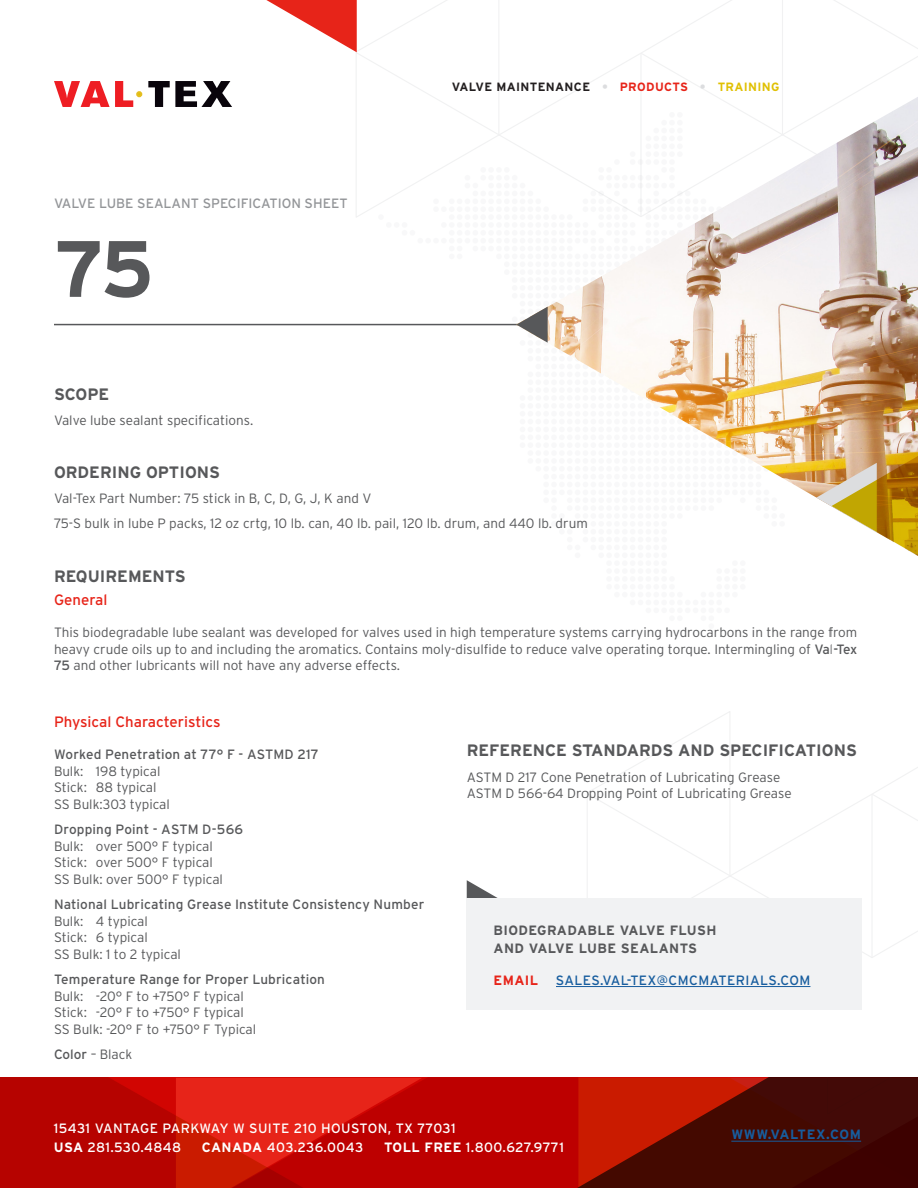
<style>
.page{position:relative;width:918px;height:1188px;background:#fff}
.page>*{position:absolute;margin:0;border:0;box-sizing:border-box;transform-origin:0 0}
.t1{font:700 79.65px "Interstate";color:#57585a}
.HEADING_1{font:700 16.5px "Interstate";color:#57585a}
.HEADING_2{font:15px "Interstate";color:#e72419}
.Body_Text{font:300 13.5px/16.5px "Interstate";color:#57585a}
.t2{font:13.5px/18.1px "Interstate";letter-spacing:.025em;color:#fff}
.Body_Text-2{font:13.5px/16.5px "Interstate";letter-spacing:.01em;color:#57585a}
.t3{font:700 13.5px/18.1px "Interstate";letter-spacing:.03em;color:#57585a}
.t4{font:13.5px "Interstate";color:#939598}
.t5{font:13.5px "Interstate";letter-spacing:.03em;color:#175d9e}
.t6{font:700 13.5px "Interstate";letter-spacing:.05em;color:#175d9e}
.t7{font:700 13.5px "Interstate";letter-spacing:.03em;color:#e72419}
.t8{font:700 12px "Interstate";letter-spacing:.03em;color:#231f20}
.s1{color:#dcdddf}
.s2{color:#e72419}
.s3{color:#e0c003}
.s4{font-weight:400}
.s5{font-weight:300}
.s6{font-weight:700}
</style>
<div class="page">
<svg style="left:640px;top:0;width:278px;height:97px"></svg>
<hr style="left:640px;top:54px;width:2px;height:163px;background:#dcdddf">
<hr style="left:54px;top:324px;width:808px;height:1px;background:#57585a">
<img style="left:516px;top:97px;width:402px;height:401px">
<svg style="left:516px;top:307px;width:32px;height:36px"></svg>
<svg style="left:587px;top:795px;width:331px;height:162px"></svg>
<svg style="left:587px;top:711px;width:144px;height:166px"></svg>
<svg style="left:870px;top:767px;width:48px;height:110px"></svg>
<hr style="left:871px;top:795px;width:2px;height:163px;background:#dcdddf">
<img style="left:816px;top:334px;width:102px;height:222px">
<svg style="left:467px;top:880px;width:31px;height:18px"></svg>
<div style="left:467px;top:898px;width:395px;height:112px;background:#f1f2f3"></div>
<hr style="left:556px;top:986px;width:254px;height:1px;background:#175d9e">
<svg style="left:0;top:1078px;width:499px;height:110px;background:#c50b05"></svg>
<svg style="left:499px;top:1078px;width:419px;height:110px;background:#780a01"></svg>
<hr style="left:731px;top:1141px;width:130px;height:1px;background:#175d9e">
<svg style="left:54px;top:81px;width:88px;height:26px"></svg>
<svg style="left:148px;top:0;width:352px;height:136px"></svg>
<p class="t4" style="left:54px;top:196px;width:295px">VALVE LUBE SEALANT SPECIFICATION SHEET</p>
<p class="t1" style="left:54px;top:224px;width:101px">75</p>
<p class="t8" style="left:452px;top:80px;width:329px">VALVE MAINTENANCE <span class="s1">•</span> <span class="s2">PRODUCTS</span> <span class="s1">•</span> <span class="s3">TRAINING</span></p>
<p class="HEADING_1" style="left:54px;top:385px;width:57px">SCOPE</p>
<p class="Body_Text" style="left:54px;top:412px;width:201px">Valve lube sealant specifications.</p>
<p class="HEADING_1" style="left:54px;top:463px;width:168px">ORDERING OPTIONS</p>
<p class="Body_Text" style="left:54px;top:490px;width:319px">Val-Tex Part Number: 75 stick in B, C, D, G, J, K and V</p>
<p class="Body_Text" style="left:54px;top:515px;width:535px">75-S bulk in lube P packs, 12 oz crtg, 10 lb. can, 40 lb. pail, 120 lb. drum, and 440 lb. drum</p>
<p class="HEADING_1" style="left:54px;top:567px;width:133px">REQUIREMENTS</p>
<p class="HEADING_2" style="left:54px;top:591px;width:55px">General</p>
<p class="Body_Text" style="left:54px;top:624px;width:805px;text-align:justify">This biodegradable lube sealant was developed for valves used in high temperature systems carrying hydrocarbons in the range from heavy crude oils up to and including the aromatics. Contains moly-disulfide to reduce valve operating torque. Intermingling of <span class="s4">Val-Tex 75</span> and other lubricants will not have any adverse effects.</p>
<p class="HEADING_2" style="left:54px;top:714px;width:168px">Physical Characteristics</p>
<p class="Body_Text" style="left:54px;top:746px;width:266px"><span class="s4">Worked Penetration at 77° F - ASTMD 217<br></span>Bulk: 198 typical<br>Stick: 88 typical<br>SS Bulk:303 typical</p>
<p class="Body_Text" style="left:54px;top:821px;width:191px"><span class="s4">Dropping Point - ASTM D-566<br></span>Bulk: over 500° F typical<br>Stick: over 500° F typical<br>SS Bulk: over 500° F typical</p>
<p class="Body_Text-2" style="left:54px;top:896px;width:372px">National Lubricating Grease Institute Consistency Number<br><span class="s5">Bulk: 4 typical<br>Stick: 6 typical<br>SS Bulk: 1 to 2 typical</span></p>
<p class="Body_Text" style="left:54px;top:971px;width:272px"><span class="s4">Temperature Range for Proper Lubrication </span>Bulk: -20° F to +750° F typical<br>Stick: -20° F to +750° F typical<br>SS Bulk: -20° F to +750° F Typical</p>
<p class="Body_Text" style="left:54px;top:1046px;width:80px"><span class="s4">Color</span> – Black</p>
<p class="HEADING_1" style="left:467px;top:741px;width:392px">REFERENCE STANDARDS AND SPECIFICATIONS</p>
<p class="Body_Text" style="left:467px;top:768px;width:326px">ASTM D 217 Cone Penetration of Lubricating Grease<br>ASTM D 566-64 Dropping Point of Lubricating Grease</p>
<p class="t3" style="left:494px;top:921px;width:225px">BIODEGRADABLE VALVE FLUSH<br>AND VALVE LUBE SEALANTS</p>
<p class="t7" style="left:494px;top:972px;width:46px">EMAIL</p>
<p class="t5" style="left:556px;top:972px;width:256px">SALES.VAL-TEX@CMCMATERIALS.COM</p>
<p class="t2" style="left:54px;top:1120px;width:404px">15431 VANTAGE PARKWAY W SUITE 210 HOUSTON, TX 77031<br><span class="s6">USA</span> 281.530.4848</p>
<p class="t2" style="left:202px;top:1138px;width:163px"><span class="s6">CANADA</span> 403.236.0043</p>
<p class="t2" style="left:384px;top:1138px;width:181px"><span class="s6">TOLL FREE</span> 1.800.627.9771</p>
<p class="t6" style="left:731px;top:1127px;width:131px">WWW.VALTEX.COM</p>
</div>
